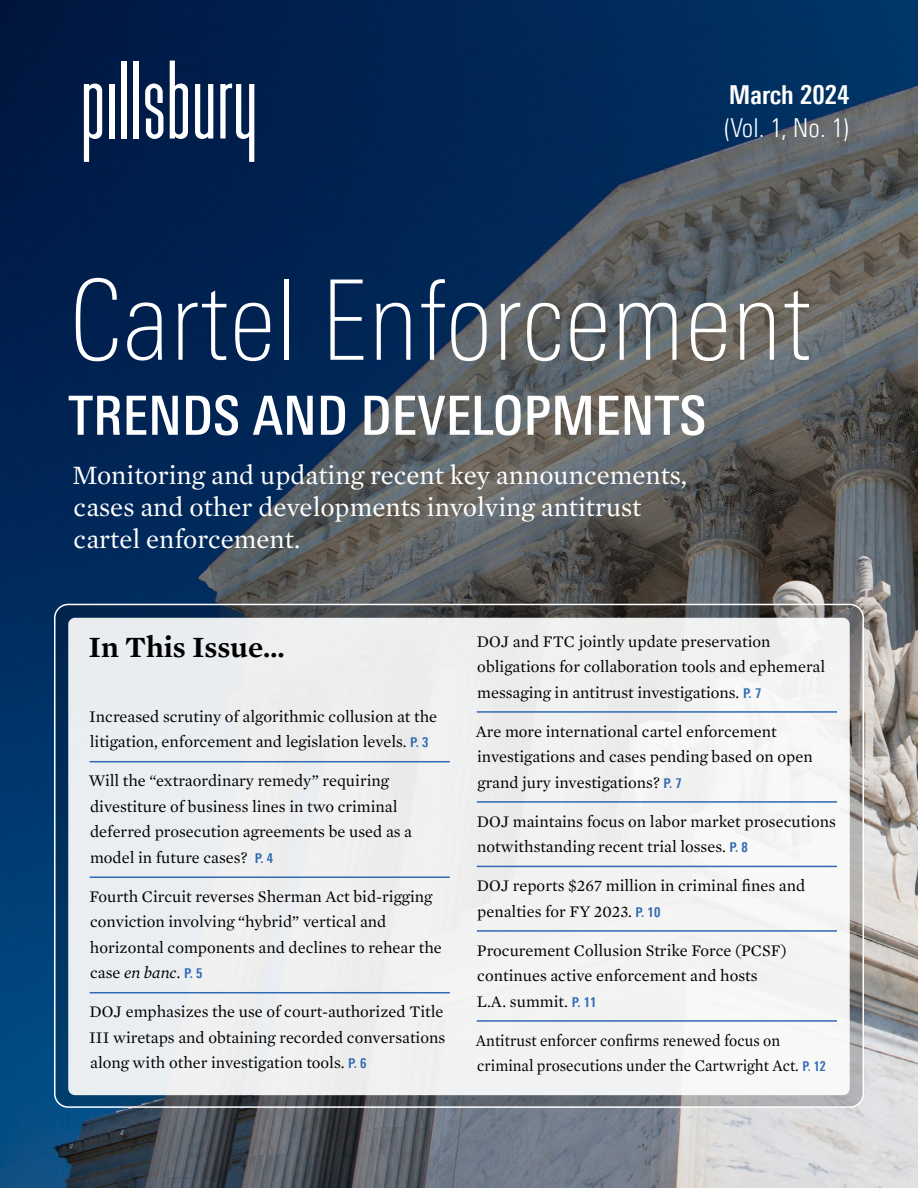
<style>
.page{position:relative;width:918px;height:1188px;background:#fff}
.page>*{position:absolute;margin:0;border:0;box-sizing:border-box;transform-origin:0 0}
.t1{font:100 condensed 111px "Univers Next Pro";color:#fff}
.t2{font:500 condensed 54px "Univers Next Pro";color:#fff}
.t3{font:600 30px "Mercury Text G1";color:#000}
.t4{font:27px/32.4px "Mercury Text G1";color:#fff}
.t5{font:300 condensed 26.1px "Univers Next Pro";color:#fff}
.t6{font:700 condensed 26.1px "Univers Next Pro";color:#fff}
.t7{font:16.5px/25.5px "Mercury Text G1";color:#000}
.t8{font:16.5px/25.5px "Mercury Text G1";color:#000;scale:.94 1}
.s1{font-family:"Univers Next Pro";font-weight:700;font-stretch:condensed;font-size:13.5px;color:#3069b3}
.s2{font-style:italic}
</style>
<div class="page">
<img style="left:0;top:0;width:918px;height:1188px">
<div style="left:134px;top:61px;width:5px;height:77px;background:#fff"></div>
<div style="left:121px;top:61px;width:6px;height:77px;background:#fff"></div>
<div style="left:109px;top:84px;width:5px;height:54px;background:#fff"></div>
<svg style="left:84px;top:84px;width:18px;height:78px"></svg>
<svg style="left:170px;top:61px;width:18px;height:78px"></svg>
<svg style="left:220px;top:84px;width:34px;height:78px"></svg>
<svg style="left:145px;top:84px;width:18px;height:55px"></svg>
<svg style="left:195px;top:84px;width:18px;height:55px"></svg>
<svg style="left:55px;top:604px;width:808px;height:503px;background:#546270"></svg>
<div style="left:68px;top:618px;width:782px;height:477px;background:#f0f0f1;border-radius:7px"></div>
<hr style="left:90px;top:761px;width:360px;height:1px;background:#3069b3">
<hr style="left:90px;top:876px;width:360px;height:2px;background:#3069b3">
<hr style="left:90px;top:992px;width:360px;height:1px;background:#3069b3">
<hr style="left:477px;top:711px;width:360px;height:2px;background:#3069b3">
<hr style="left:477px;top:801px;width:360px;height:2px;background:#3069b3">
<hr style="left:477px;top:866px;width:360px;height:1px;background:#3069b3">
<hr style="left:477px;top:930px;width:360px;height:2px;background:#3069b3">
<hr style="left:477px;top:1020px;width:360px;height:2px;background:#3069b3">
<h3 class="t6" style="left:729px;top:79px;width:122px">March 2024</h3>
<h3 class="t5" style="left:724px;top:112px;width:126px">(Vol. 1, No. 1)</h3>
<h1 class="t1" style="left:68px;top:258px;width:745px">Cartel Enforcement</h1>
<h2 class="t2" style="left:68px;top:384px;width:640px">TRENDS AND DEVELOPMENTS</h2>
<h3 class="t4" style="left:72px;top:457px;width:616px">Monitoring and updating recent key announcements, cases and other developments involving antitrust cartel enforcement.</h3>
<h3 class="t3" style="left:88px;top:625px;width:198px">In This Issue…</h3>
<p class="t7" style="left:89px;top:703px;width:349px">Increased scrutiny of algorithmic collusion at the litigation, enforcement and legislation levels. <span class="s1">P. 3</span></p>
<p class="t7" style="left:89px;top:767px;width:325px">Will the “extraordinary remedy” requiring divestiture of business lines in two criminal deferred prosecution agreements be used as a model in future cases? <span class="s1">P. 4</span></p>
<p class="t7" style="left:90px;top:883px;width:354px">Fourth Circuit reverses Sherman Act bid-rigging conviction involving “hybrid” vertical and horizontal components and declines to rehear the case <span class="s2">en banc.</span> <span class="s1">P. 5</span></p>
<p class="t7" style="left:89px;top:998px;width:357px;text-align:justify">DOJ emphasizes the use of court-authorized Title III wiretaps and obtaining recorded conversations along with other investigation tools. <span class="s1">P. 6</span></p>
<p class="t7" style="left:477px;top:628px;width:350px">DOJ and FTC jointly update preservation obligations for collaboration tools and ephemeral messaging in antitrust investigations. <span class="s1">P. 7</span></p>
<p class="t7" style="left:476px;top:718px;width:338px">Are more international cartel enforcement investigations and cases pending based on open grand jury investigations? <span class="s1">P. 7</span></p>
<p class="t7" style="left:477px;top:808px;width:361px">DOJ maintains focus on labor market prosecutions notwithstanding recent trial losses. <span class="s1">P. 8</span></p>
<p class="t7" style="left:477px;top:872px;width:330px">DOJ reports $267 million in criminal fines and penalties for FY 2023. <span class="s1">P. 10</span></p>
<p class="t7" style="left:477px;top:937px;width:311px">Procurement Collusion Strike Force (PCSF) continues active enforcement and hosts<br>L.A. summit. <span class="s1">P. 11</span></p>
<p class="t8" style="left:476px;top:1027px;width:374px">Antitrust enforcer confirms renewed focus on criminal prosecutions under the Cartwright Act. <span class="s1">P. 12</span></p>
</div>
